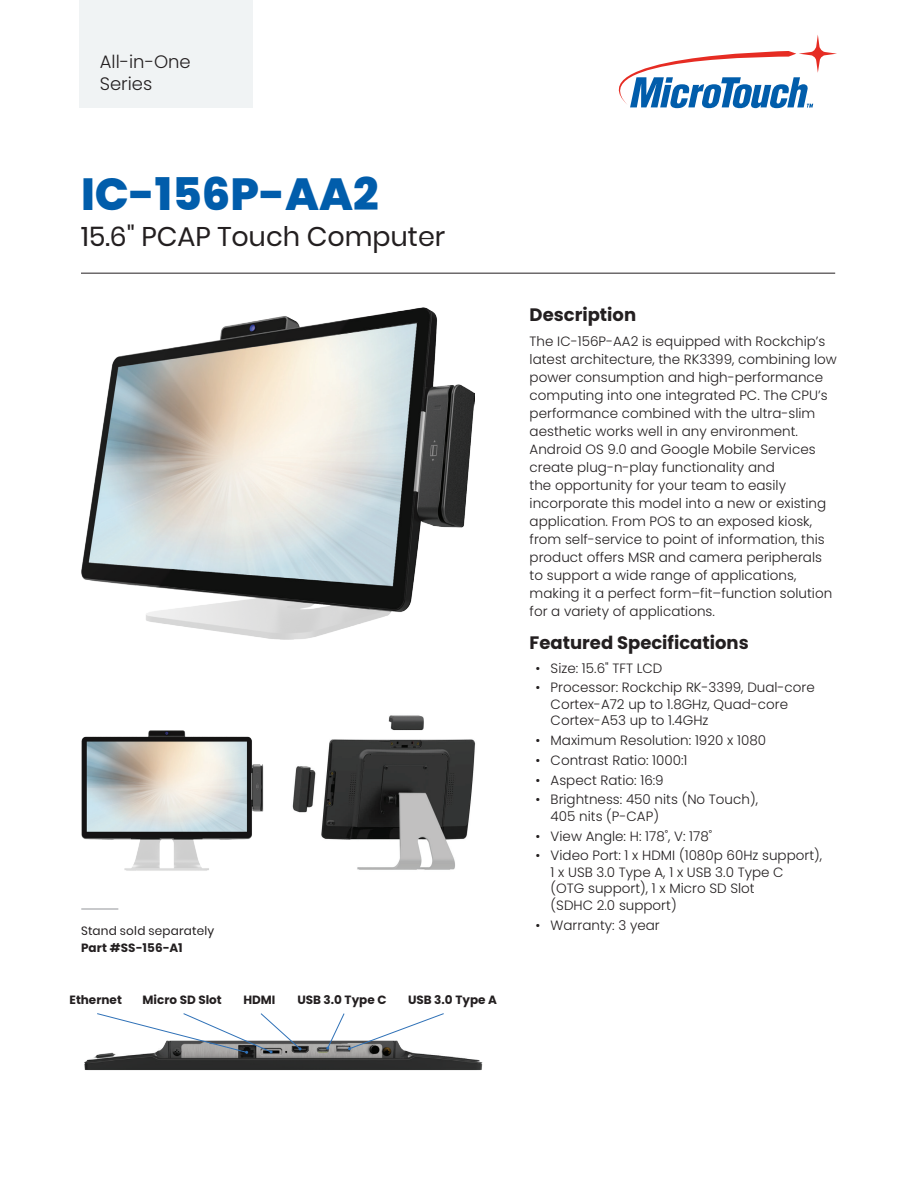
<style>
.page{position:relative;width:918px;height:1188px;background:#fff}
.page>*{position:absolute;margin:0;border:0;box-sizing:border-box;transform-origin:0 0}
.t1{font:800 45px "Poppins";color:#015dab}
.t2{font:27px "Poppins";color:#231f20}
.t3{font:700 18px "Poppins";color:#231f20}
.t4{font:300 18px/22.5px "Poppins";color:#231f20}
.t5{font:300 13.5px/18px "Poppins";color:#231f20}
.t6{font:700 12px "Poppins";color:#231f20}
.t7{font:12px "Poppins";letter-spacing:.02em;color:#231f20}
</style>
<div class="page">
<div style="left:80px;top:0;width:173px;height:108px;background:#f0f3f4"></div>
<svg style="left:618px;top:35px;width:219px;height:73px"></svg>
<img style="left:81px;top:308px;width:393px;height:332px">
<img style="left:81px;top:730px;width:183px;height:141px">
<img style="left:292px;top:715px;width:184px;height:155px">
<hr style="left:81px;top:273px;width:754px;height:1px;background:#231f20">
<hr style="left:81px;top:909px;width:37px;height:1px;background:#939598">
<img style="left:84px;top:1040px;width:399px;height:31px">
<svg style="left:96px;top:1013px;width:206px;height:41px"></svg>
<svg style="left:326px;top:1013px;width:119px;height:37px"></svg>
<h3 class="t4" style="left:100px;top:50px;width:92px">All-in-One<br>Series</h3>
<h1 class="t1" style="left:81px;top:168px;width:299px">IC-156P-AA2</h1>
<h2 class="t2" style="left:81px;top:221px;width:366px">15.6" PCAP Touch Computer</h2>
<p class="t7" style="left:81px;top:924px;width:135px">Stand sold separately</p>
<p class="t6" style="left:81px;top:940px;width:103px">Part #SS-156-A1</p>
<p class="t6" style="left:70px;top:993px;width:54px">Ethernet</p>
<p class="t6" style="left:143px;top:993px;width:81px">Micro SD Slot</p>
<p class="t6" style="left:243px;top:993px;width:34px">HDMI</p>
<p class="t6" style="left:297px;top:993px;width:91px">USB 3.0 Type C</p>
<p class="t6" style="left:408px;top:993px;width:90px">USB 3.0 Type A</p>
<h3 class="t3" style="left:530px;top:304px;width:108px">Description</h3>
<p class="t5" style="left:530px;top:332px;width:309px">The IC-156P-AA2 is equipped with Rockchip’s latest architecture, the RK3399, combining low power consumption and high-performance computing into one integrated PC. The CPU’s performance combined with the ultra-slim aesthetic works well in any environment.<br>Android OS 9.0 and Google Mobile Services create plug-n-play functionality and<br>the opportunity for your team to easily incorporate this model into a new or existing application. From POS to an exposed kiosk, from self-service to point of information, this product offers MSR and camera peripherals to support a wide range of applications, making it a perfect form–fit–function solution for a variety of applications.</p>
<h3 class="t3" style="left:530px;top:633px;width:221px">Featured Specifications</h3>
<p class="t5" style="left:536px;top:659px;width:128px">• Size: 15.6" TFT LCD</p>
<p class="t5" style="left:551px;top:680px;width:266px;line-height:16.5px;text-indent:-15px">• Processor: Rockchip RK-3399, Dual-core<br>Cortex-A72 up to 1.8GHz, Quad-core<br>Cortex-A53 up to 1.4GHz</p>
<p class="t5" style="left:536px;top:732px;width:232px">• Maximum Resolution: 1920 x 1080</p>
<p class="t5" style="left:536px;top:751px;width:153px">• Contrast Ratio: 1000:1</p>
<p class="t5" style="left:536px;top:771px;width:130px">• Aspect Ratio: 16:9</p>
<p class="t5" style="left:551px;top:792px;width:209px;line-height:16.5px;text-indent:-15px">• Brightness: 450 nits (No Touch),<br>405 nits (P-CAP)</p>
<p class="t5" style="left:536px;top:827px;width:178px">• View Angle: H: 178˚, V: 178˚</p>
<p class="t5" style="left:551px;top:847px;width:273px;line-height:16.5px;text-indent:-15px">• Video Port: 1 x HDMI (1080p 60Hz support),<br>1 x USB 3.0 Type A, 1 x USB 3.0 Type C<br>(OTG support), 1 x Micro SD Slot<br>(SDHC 2.0 support)</p>
<p class="t5" style="left:536px;top:916px;width:126px">• Warranty: 3 year</p>
</div>
